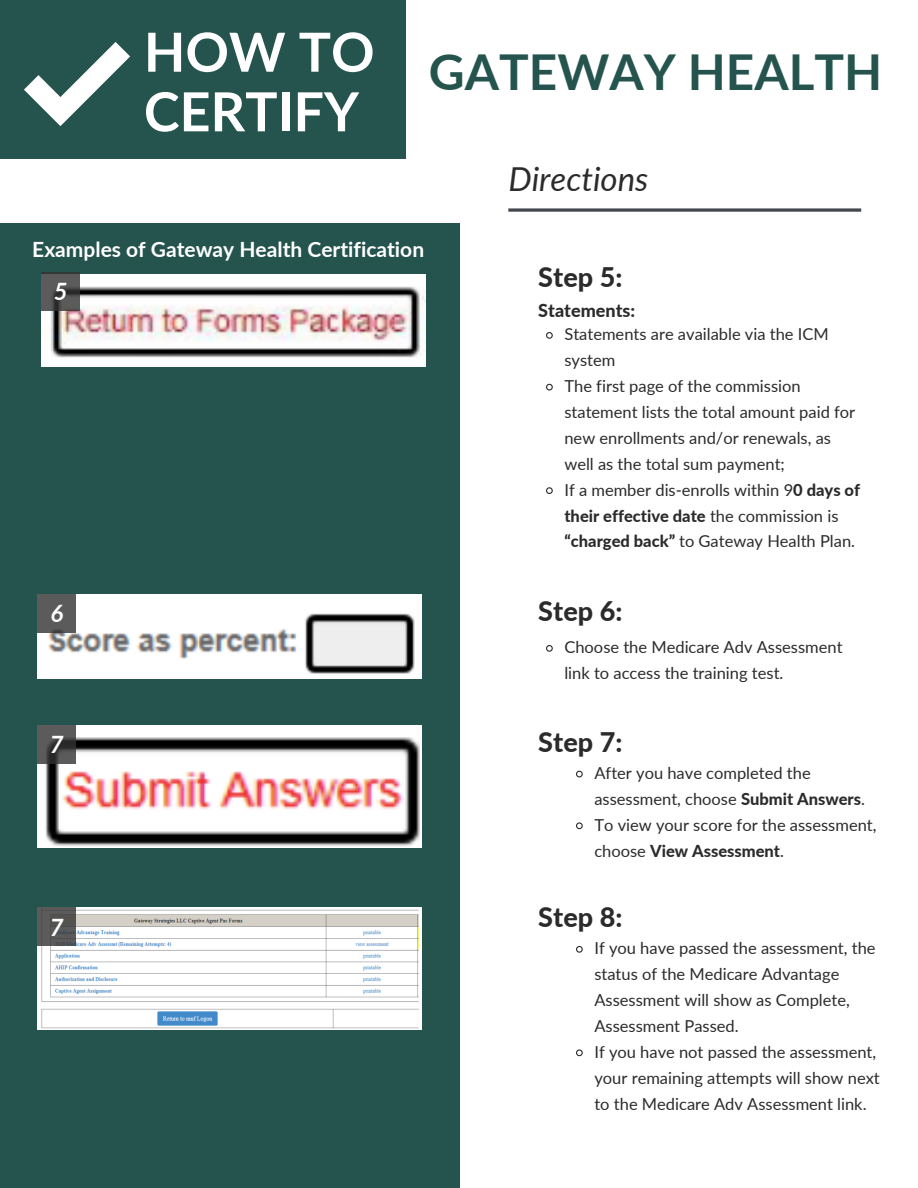
<style>
.page{position:relative;width:918px;height:1188px;background:#fff}
.page>*{position:absolute;margin:0;border:0;box-sizing:border-box;transform-origin:0 0}
.t1{font:700 53.85px "Lato";color:#fff}
.t2{font:700 49.5px "Lato";color:#25544e}
.t3{font:italic 33px "Lato";color:#2b2b2b}
.t4{font:800 27px "Lato";color:#2b2b2b}
.t5{font:italic 700 23.85px "Lato";color:#fff}
.t6{font:700 21px "Lato";color:#fff}
.t7{font:800 18px "Lato";color:#2b2b2b}
.t8{font:16.5px/25.8px "Lato";color:#2b2b2b}
.s1{font-weight:800}
</style>
<div class="page">
<div style="left:0;top:0;width:406px;height:159px;background:#25544e"></div>
<svg style="left:24px;top:42px;width:106px;height:84px"></svg>
<div style="left:0;top:223px;width:460px;height:965px;background:#25544e"></div>
<img style="left:42px;top:274px;width:383px;height:93px">
<svg style="left:42px;top:272px;width:38px;height:38px"></svg>
<svg style="left:508px;top:208px;width:353px;height:4px"></svg>
<img style="left:38px;top:594px;width:383px;height:84px">
<div style="left:38px;top:594px;width:38px;height:38px;background:#5b5b5b"></div>
<img style="left:38px;top:725px;width:383px;height:123px">
<svg style="left:38px;top:725px;width:38px;height:38px"></svg>
<img style="left:38px;top:908px;width:383px;height:121px">
<svg style="left:546px;top:332px;width:7px;height:7px"></svg>
<svg style="left:546px;top:383px;width:7px;height:8px"></svg>
<svg style="left:546px;top:487px;width:7px;height:7px"></svg>
<svg style="left:546px;top:645px;width:7px;height:7px"></svg>
<svg style="left:576px;top:770px;width:7px;height:8px"></svg>
<svg style="left:576px;top:822px;width:7px;height:8px"></svg>
<svg style="left:576px;top:946px;width:7px;height:7px"></svg>
<svg style="left:576px;top:1049px;width:7px;height:8px"></svg>
<div style="left:38px;top:908px;width:38px;height:38px;background:linear-gradient(to right,#595959,#525253)"></div>
<p class="t1" style="left:144px;top:19px;width:232px">HOW TO</p>
<p class="t1" style="left:144px;top:78px;width:217px">CERTIFY</p>
<p class="t2" style="left:429px;top:42px;width:455px">GATEWAY HEALTH</p>
<p class="t3" style="left:508px;top:159px;width:142px">Directions</p>
<p class="t6" style="left:32px;top:236px;width:393px">Examples of Gateway Health Certification</p>
<p class="t5" style="left:54px;top:277px;width:15px">5</p>
<p class="t4" style="left:538px;top:261px;width:86px">Step 5:</p>
<p class="t7" style="left:538px;top:299px;width:98px">Statements:</p>
<p class="t8" style="left:564px;top:321px;width:266px">Statements are available via the ICM system</p>
<p class="t8" style="left:564px;top:373px;width:292px">The first page of the commission statement lists the total amount paid for new enrollments and/or renewals, as well as the total sum payment;</p>
<p class="t8" style="left:564px;top:476px;width:297px">If a member dis-enrolls within 9<span class="s1">0 days of their effective date</span> the commission is <span class="s1">“charged back”</span> to Gateway Health Plan.</p>
<p class="t5" style="left:50px;top:599px;width:14px">6</p>
<p class="t4" style="left:538px;top:594px;width:86px">Step 6:</p>
<p class="t5" style="left:50px;top:730px;width:15px">7</p>
<p class="t5" style="left:50px;top:912px;width:15px">7</p>
<p class="t8" style="left:564px;top:634px;width:280px">Choose the Medicare Adv Assessment link to access the training test.</p>
<p class="t4" style="left:538px;top:725px;width:86px">Step 7:</p>
<p class="t8" style="left:594px;top:760px;width:272px">After you have completed the assessment, choose <span class="s1">Submit Answers</span>.</p>
<p class="t8" style="left:594px;top:812px;width:284px">To view your score for the assessment, choose <span class="s1">View Assessment</span>.</p>
<p class="t4" style="left:538px;top:900px;width:86px">Step 8:</p>
<p class="t8" style="left:594px;top:935px;width:283px">If you have passed the assessment, the status of the Medicare Advantage<br>Assessment will show as Complete,<br>Assessment Passed.</p>
<p class="t8" style="left:594px;top:1039px;width:287px">If you have not passed the assessment, your remaining attempts will show next to the Medicare Adv Assessment link.</p>
</div>
